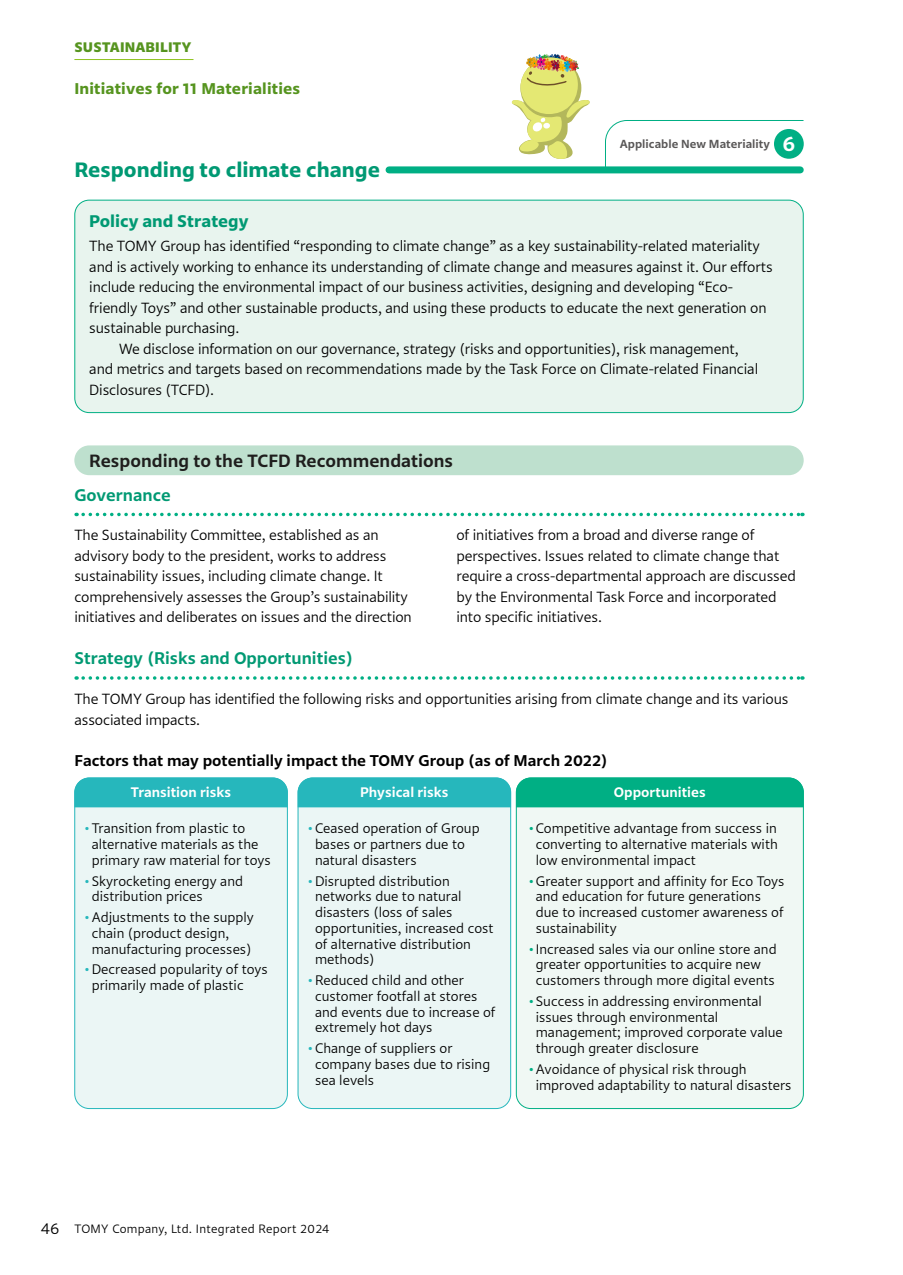
<style>
.page{position:relative;width:903px;height:1275px;background:#fff}
.page>*{position:absolute;margin:0;border:0;box-sizing:border-box;transform-origin:0 0}
.t1{font:800 21px "Sharoa Pro";color:#009973}
.t2{font:700 17.85px "Sharoa Pro";color:#1f1e1d}
.t3{font:700 17.15px "Sharoa Pro";color:#009973}
.t4{font:800 17.15px "Sharoa Pro";color:#009973}
.t5{font:700 15.75px "Sharoa Pro";color:#000}
.t6{font:800 15.75px "Sharoa Pro";letter-spacing:.01em;color:#56941f}
.t7{font:300 14.88px/20.5px "Sharoa Pro";letter-spacing:-.01em;color:#000}
.t8{font:300 14px/15.8px "Sharoa Pro";color:#000}
.t9{font:700 14px "Sharoa Pro";color:#fff}
.t10{font:800 14px "Sharoa Pro";letter-spacing:.01em;color:#56941f}
.t11{font:300 12.25px "Sharoa Pro";letter-spacing:.025em;color:#000}
.t12{font:700 11.9px "Sharoa Pro";color:#595757}
.s1{font-size:21px;color:#fff}
.s2{color:#26b7bc}
.s3{color:#00af84}
.s4{font-size:15.75px}
</style>
<div class="page">
<div style="left:75px;top:200px;width:728px;height:213px;background:#e8f4ee;border-radius:14px"></div>
<div style="left:74px;top:200px;width:730px;height:213px;border:1px solid #00af84;border-radius:14px"></div>
<hr style="left:74px;top:59px;width:119px;height:1px;background:#8fc31f">
<div style="left:74px;top:445px;width:730px;height:30px;background:#bee0ce;border-radius:15px"></div>
<svg style="left:83px;top:513px;width:720px;height:3px"></svg>
<svg style="left:83px;top:676px;width:720px;height:4px"></svg>
<div style="left:389px;top:166px;width:411px;height:7px;background:#00af84"></div>
<div style="left:75px;top:778px;width:212px;height:330px;background:#ebf6f5;border-radius:15px"></div>
<div style="left:74px;top:778px;width:214px;height:331px;border:1px solid #26b7bc;border-radius:15px"></div>
<div style="left:298px;top:778px;width:213px;height:330px;background:#ebf6f5;border-radius:15px"></div>
<div style="left:298px;top:778px;width:213px;height:331px;border:1px solid #26b7bc;border-radius:15px"></div>
<div style="left:516px;top:778px;width:287px;height:330px;background:#f0f8f4;border-radius:15px"></div>
<div style="left:74px;top:778px;width:214px;height:29px;background:#26b7bc"></div>
<svg style="left:298px;top:778px;width:506px;height:29px;background:#14b39d"></svg>
<svg style="left:605px;top:120px;width:199px;height:51px"></svg>
<svg style="left:511px;top:54px;width:79px;height:105px"></svg>
<p class="t10" style="left:74px;top:35px;width:118px">SUSTAINABILITY</p>
<p class="t6" style="left:74px;top:74px;width:227px">Initiatives for 11 Materialities</p>
<p class="t12" style="left:620px;top:133px;width:177px">Applicable New Materiality <span class="s1">6</span></p>
<h1 class="t1" style="left:74px;top:151px;width:307px">Responding to climate change</h1>
<p class="t4" style="left:89px;top:206px;width:161px">Policy and Strategy</p>
<p class="t7" style="left:89px;top:235px;width:672px">The TOMY Group has identified “responding to climate change” as a key sustainability-related materiality</p>
<p class="t7" style="left:89px;top:255px;width:685px">and is actively working to enhance its understanding of climate change and measures against it. Our efforts</p>
<p class="t7" style="left:89px;top:276px;width:645px">include reducing the environmental impact of our business activities, designing and developing “Eco-</p>
<p class="t7" style="left:89px;top:296px;width:679px">friendly Toys” and other sustainable products, and using these products to educate the next generation on</p>
<p class="t7" style="left:89px;top:317px;width:152px">sustainable purchasing.</p>
<p class="t7" style="left:119px;top:337px;width:621px">We disclose information on our governance, strategy (risks and opportunities), risk management,</p>
<p class="t7" style="left:89px;top:358px;width:670px">and metrics and targets based on recommendations made by the Task Force on Climate-related Financial</p>
<p class="t7" style="left:89px;top:378px;width:126px">Disclosures (TCFD).</p>
<p class="t2" style="left:89px;top:445px;width:365px">Responding to the TCFD Recommendations</p>
<p class="t3" style="left:74px;top:480px;width:98px">Governance</p>
<p class="t7" style="left:74px;top:524px;width:339px">The Sustainability Committee, established as an advisory body to the president, works to address sustainability issues, including climate change. It comprehensively assesses the Group’s sustainability initiatives and deliberates on issues and the direction</p>
<p class="t3" style="left:74px;top:643px;width:280px">Strategy (Risks and Opportunities)</p>
<p class="t7" style="left:456px;top:524px;width:341px">of initiatives from a broad and diverse range of perspectives. Issues related to climate change that require a cross-departmental approach are discussed by the Environmental Task Force and incorporated into specific initiatives.</p>
<p class="t7" style="left:74px;top:688px;width:716px">The TOMY Group has identified the following risks and opportunities arising from climate change and its various associated impacts.</p>
<p class="t5" style="left:74px;top:747px;width:535px">Factors that may potentially impact the TOMY Group (as of March 2022)</p>
<p class="t9" style="left:131px;top:780px;width:102px">Transition risks</p>
<p class="t9" style="left:360px;top:780px;width:90px">Physical risks</p>
<p class="t9" style="left:614px;top:780px;width:93px">Opportunities</p>
<p class="t8" style="left:92px;top:820px;width:181px;text-indent:-7px"><span class="s2">•</span>Transition from plastic to alternative materials as the primary raw material for toys</p>
<p class="t8" style="left:92px;top:872px;width:153px;text-indent:-7px"><span class="s2">•</span>Skyrocketing energy and distribution prices</p>
<p class="t8" style="left:92px;top:908px;width:164px;text-indent:-7px"><span class="s2">•</span>Adjustments to the supply chain (product design, manufacturing processes)</p>
<p class="t8" style="left:92px;top:960px;width:178px;text-indent:-7px"><span class="s2">•</span>Decreased popularity of toys primarily made of plastic</p>
<p class="t8" style="left:536px;top:819px;width:244px;text-align:justify;text-indent:-7px"><span class="s3">•</span>Competitive advantage from success in converting to alternative materials with low environmental impact</p>
<p class="t8" style="left:536px;top:872px;width:250px;text-indent:-7px"><span class="s3">•</span>Greater support and affinity for Eco Toys and education for future generations due to increased customer awareness of sustainability</p>
<p class="t8" style="left:528px;top:940px;width:250px;text-align:center"><span class="s3">•</span> Increased sales via our online store and greater opportunities to acquire new customers through more digital events</p>
<p class="t8" style="left:536px;top:992px;width:249px;text-indent:-7px"><span class="s3">•</span>Success in addressing environmental issues through environmental management; improved corporate value through greater disclosure</p>
<p class="t8" style="left:536px;top:1060px;width:257px;text-indent:-7px"><span class="s3">•</span>Avoidance of physical risk through improved adaptability to natural disasters</p>
<p class="t8" style="left:315px;top:819px;width:166px;text-indent:-7px"><span class="s2">•</span>Ceased operation of Group bases or partners due to natural disasters</p>
<p class="t8" style="left:315px;top:872px;width:180px;text-indent:-7px"><span class="s2">•</span>Disrupted distribution networks due to natural disasters (loss of sales opportunities, increased cost of alternative distribution methods)</p>
<p class="t8" style="left:315px;top:971px;width:182px;text-indent:-7px"><span class="s2">•</span>Reduced child and other customer footfall at stores and events due to increase of extremely hot days</p>
<p class="t8" style="left:315px;top:1039px;width:177px;text-indent:-7px"><span class="s2">•</span>Change of suppliers or company bases due to rising sea levels</p>
<p class="t11" style="left:41px;top:1219px;width:290px"><span class="s4">46</span> TOMY Company, Ltd. Integrated Report 2024</p>
</div>
